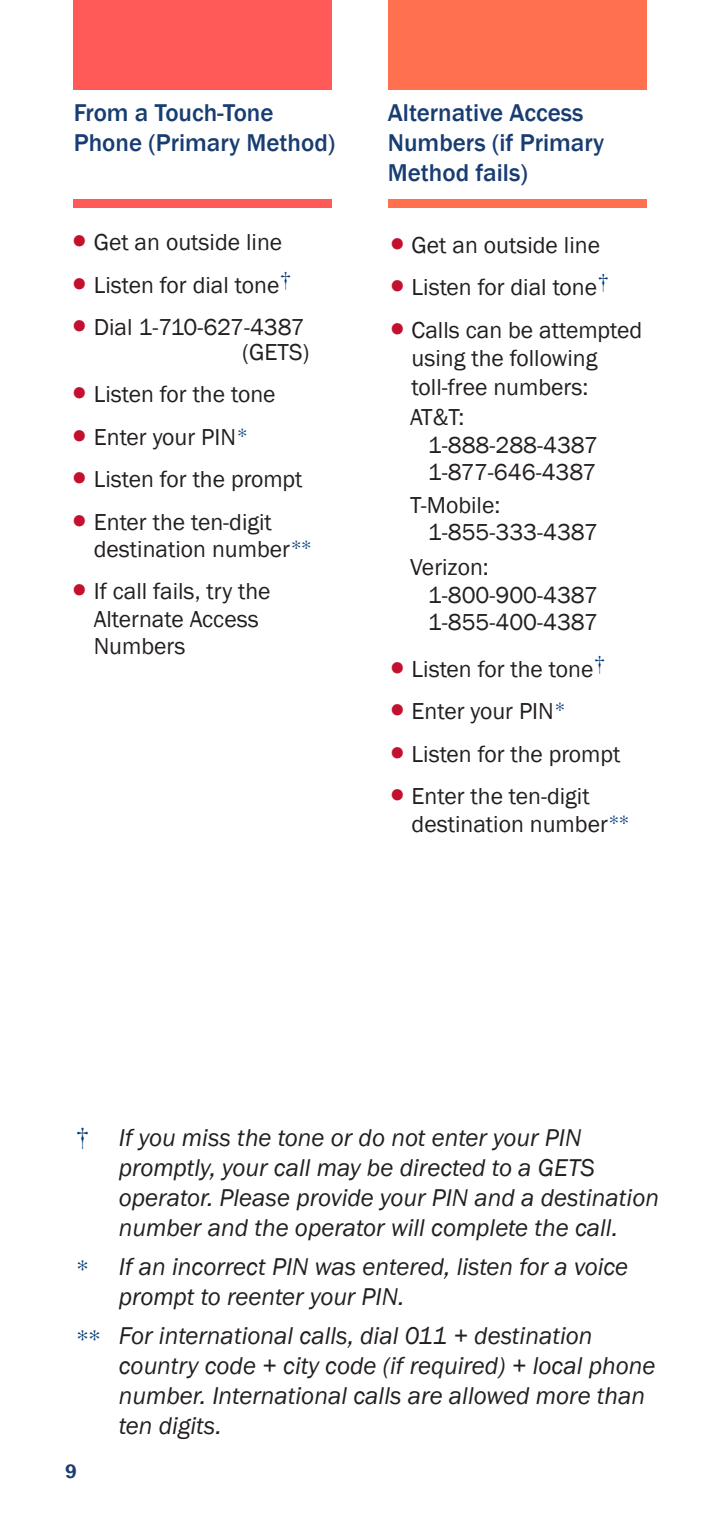
<style>
.page{position:relative;width:720px;height:1530px;background:#fff}
.page>*{position:absolute;margin:0;border:0;box-sizing:border-box;transform-origin:0 0}
.t1{font:italic 25px/30px "Franklin Gothic";color:#231f20}
.t2{font:500 25px/30px "Franklin Gothic";color:#183d72}
.t3{font:23.75px/27.5px "Franklin Gothic";color:#231f20}
.t4{font:600 20px "Franklin Gothic";color:#1c3c72}
.s1{font-family:"Minion Pro";font-size:42.5px;color:#c3102f}
.s2{font-family:"Berkeley";font-size:25px;color:#013775}
.s3{font-family:"Berkeley";font-style:normal;font-size:30px;color:#013775}
</style>
<div class="page">
<div style="left:73px;top:0;width:259px;height:90px;background:#ff5a57"></div>
<div style="left:73px;top:200px;width:259px;height:8px;background:#ff5a57"></div>
<div style="left:388px;top:0;width:258px;height:90px;background:#ff704e"></div>
<div style="left:388px;top:200px;width:258px;height:8px;background:#ff704e"></div>
<p class="t2" style="left:74px;top:97px;width:263px">From a Touch-Tone<br>Phone (Primary Method)</p>
<p class="t3" style="left:71px;top:229px;width:212px"><span class="s1">•</span> Get an outside line</p>
<p class="t3" style="left:71px;top:272px;width:222px"><span class="s1">•</span> Listen for dial tone<sup>†</sup></p>
<p class="t3" style="left:71px;top:315px;width:240px;line-height:25px;text-align:right"><span class="s1">•</span> Dial 1-710-627-4387 (GETS)</p>
<p class="t3" style="left:71px;top:381px;width:206px"><span class="s1">•</span> Listen for the tone</p>
<p class="t3" style="left:71px;top:424px;width:179px"><span class="s1">•</span> Enter your PIN<span class="s2">*</span></p>
<p class="t3" style="left:71px;top:466px;width:233px"><span class="s1">•</span> Listen for the prompt</p>
<p class="t3" style="left:94px;top:508px;width:220px;text-indent:-22px"><span class="s1">•</span> Enter the ten-digit destination number<span class="s2">**</span></p>
<p class="t3" style="left:94px;top:578px;width:178px;text-indent:-22px"><span class="s1">•</span> If call fails, try the<br>Alternate Access<br>Numbers</p>
<p class="t2" style="left:388px;top:97px;width:218px">Alternative Access<br>Numbers (if Primary<br>Method fails)</p>
<p class="t3" style="left:389px;top:232px;width:212px"><span class="s1">•</span> Get an outside line</p>
<p class="t3" style="left:389px;top:274px;width:222px"><span class="s1">•</span> Listen for dial tone<sup>†</sup></p>
<p class="t3" style="left:412px;top:316px;width:232px;line-height:28.5px;text-indent:-22px"><span class="s1">•</span> Calls can be attempted using the following toll-free numbers:</p>
<p class="t3" style="left:428px;top:404px;width:172px;text-indent:-18px">AT&amp;T:<br>1-888-288-4387<br>1-877-646-4387</p>
<p class="t3" style="left:428px;top:492px;width:172px;text-indent:-18px">T-Mobile:<br>1-855-333-4387</p>
<p class="t3" style="left:428px;top:554px;width:172px;text-indent:-18px">Verizon:<br>1-800-900-4387<br>1-855-400-4387</p>
<p class="t3" style="left:389px;top:656px;width:218px"><span class="s1">•</span> Listen for the tone<sup>†</sup></p>
<p class="t3" style="left:389px;top:698px;width:179px"><span class="s1">•</span> Enter your PIN<span class="s2">*</span></p>
<p class="t3" style="left:389px;top:741px;width:233px"><span class="s1">•</span> Listen for the prompt</p>
<p class="t3" style="left:412px;top:783px;width:220px;text-indent:-22px"><span class="s1">•</span> Enter the ten-digit destination number<span class="s2">**</span></p>
<p class="t1" style="left:119px;top:1123px;width:542px;text-indent:-44px"><span class="s3">†</span> If you miss the tone or do not enter your PIN promptly, your call may be directed to a GETS operator. Please provide your PIN and a destination number and the operator will complete the call.</p>
<p class="t1" style="left:119px;top:1252px;width:511px;text-indent:-44px"><span class="s3">*</span> If an incorrect PIN was entered, listen for a voice prompt to reenter your PIN.</p>
<p class="t1" style="left:119px;top:1321px;width:538px;text-indent:-44px"><span class="s3">**</span> For international calls, dial 011 + destination country code + city code (if required) + local phone number. International calls are allowed more than ten digits.</p>
<p class="t4" style="left:65px;top:1459px;width:13px">9</p>
</div>
